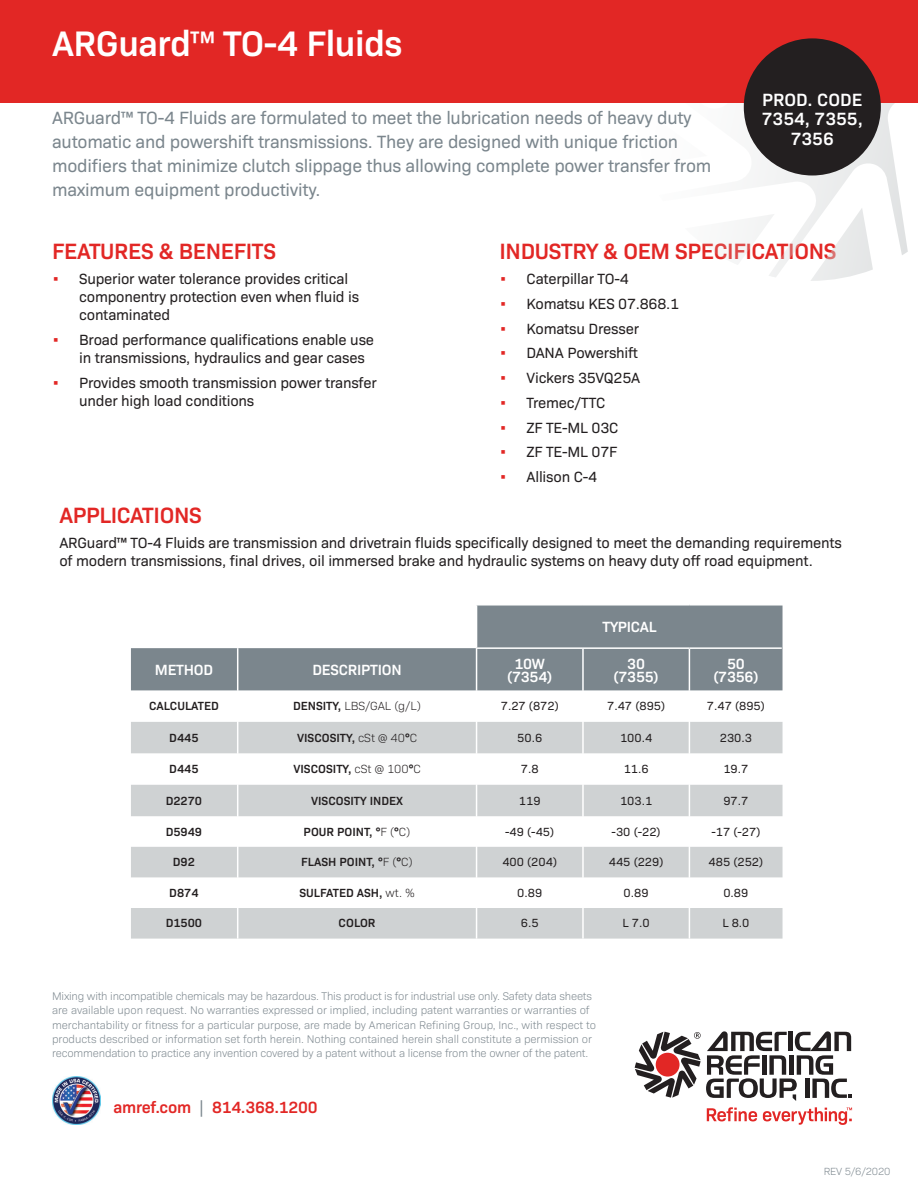
<style>
.page{position:relative;width:918px;height:1188px;background:#fff}
.page>*{position:absolute;margin:0;border:0;box-sizing:border-box;transform-origin:0 0}
.t1{font:600 36px "Bio Sans";letter-spacing:-.015em;color:#fff}
.t2{font:600 22.5px "Bio Sans";letter-spacing:-.015em;color:#e22725}
.t3{font:18px/24px "Bio Sans";letter-spacing:-.015em;color:#7b868d}
.t4{font:600 18px/19.5px "Bio Sans";color:#fff;text-align:center}
.t5{font:600 16.5px "Bio Sans";letter-spacing:-.015em;color:#e22725}
.t6{font:15px/18px "Bio Sans";letter-spacing:-.015em;color:#231f20}
.t7{font:600 15px/13.5px "Bio Sans";letter-spacing:-.015em;color:#fff;text-align:center}
.t8{font:600 12px "Bio Sans";color:#231f20}
.t9{font:12px "Bio Sans";color:#231f20}
.t10{font:300 12px "Bio Sans";color:#231f20}
.t11{font:300 11.25px/14.2px "Bio Sans";letter-spacing:-.005em;color:#7b868d}
.t12{font:300 10.5px "Bio Sans";letter-spacing:-.015em;color:#7b868d}
.s1{font-weight:400}
.s2{font-weight:600;color:#e22725}
.s3{font-weight:600}
.s4{font-weight:300}
.s5{font-weight:400;color:#7b868d}
</style>
<div class="page">
<svg style="left:635px;top:1031px;width:217px;height:70px"></svg>
<svg style="left:707px;top:1107px;width:145px;height:18px"></svg>
<svg style="left:638px;top:102px;width:276px;height:175px"></svg>
<svg style="left:810px;top:208px;width:63px;height:73px"></svg>
<svg style="left:685px;top:214px;width:90px;height:51px"></svg>
<img style="left:52px;top:1076px;width:49px;height:49px">
<div style="left:0;top:0;width:918px;height:102px;background:#e22725"></div>
<div style="left:744px;top:38px;width:137px;height:137px;background:#231f20;border-radius:50%"></div>
<svg style="left:131px;top:606px;width:652px;height:84px;fill:#7b868d"></svg>
<svg style="left:131px;top:722px;width:652px;height:217px;fill:#cfd2d3"></svg>
<hr style="left:476px;top:606px;width:1px;height:41px;background:#fff">
<hr style="left:237px;top:648px;width:1px;height:42px;background:#fff">
<hr style="left:476px;top:649px;width:1px;height:41px;background:#fff">
<hr style="left:582px;top:649px;width:2px;height:41px;background:#fff">
<hr style="left:689px;top:649px;width:1px;height:41px;background:#fff">
<hr style="left:237px;top:722px;width:1px;height:31px;background:#fff">
<hr style="left:476px;top:722px;width:1px;height:31px;background:#fff">
<hr style="left:582px;top:722px;width:2px;height:31px;background:#fff">
<hr style="left:689px;top:722px;width:1px;height:31px;background:#fff">
<hr style="left:237px;top:753px;width:1px;height:32px;background:#fff">
<hr style="left:476px;top:753px;width:1px;height:32px;background:#fff">
<hr style="left:582px;top:753px;width:2px;height:32px;background:#fff">
<hr style="left:689px;top:753px;width:1px;height:32px;background:#fff">
<hr style="left:237px;top:785px;width:1px;height:31px;background:#fff">
<hr style="left:476px;top:785px;width:1px;height:31px;background:#fff">
<hr style="left:582px;top:785px;width:2px;height:31px;background:#fff">
<hr style="left:689px;top:785px;width:1px;height:31px;background:#fff">
<hr style="left:237px;top:816px;width:1px;height:31px;background:#fff">
<hr style="left:476px;top:816px;width:1px;height:31px;background:#fff">
<hr style="left:582px;top:816px;width:2px;height:31px;background:#fff">
<hr style="left:689px;top:816px;width:1px;height:31px;background:#fff">
<hr style="left:237px;top:847px;width:1px;height:30px;background:#fff">
<hr style="left:476px;top:847px;width:1px;height:30px;background:#fff">
<hr style="left:582px;top:847px;width:2px;height:30px;background:#fff">
<hr style="left:689px;top:847px;width:1px;height:30px;background:#fff">
<hr style="left:237px;top:877px;width:1px;height:31px;background:#fff">
<hr style="left:476px;top:877px;width:1px;height:31px;background:#fff">
<hr style="left:582px;top:877px;width:2px;height:31px;background:#fff">
<hr style="left:689px;top:877px;width:1px;height:31px;background:#fff">
<hr style="left:237px;top:908px;width:1px;height:31px;background:#fff">
<hr style="left:476px;top:908px;width:1px;height:31px;background:#fff">
<hr style="left:582px;top:908px;width:2px;height:31px;background:#fff">
<hr style="left:689px;top:908px;width:1px;height:31px;background:#fff">
<hr style="left:476px;top:647px;width:107px;height:2px;background:#fff">
<hr style="left:583px;top:647px;width:106px;height:2px;background:#fff">
<hr style="left:689px;top:647px;width:93px;height:2px;background:#fff">
<h1 class="t1" style="left:52px;top:16px;width:352px">ARGuard<span class="s1">™</span> TO-4 Fluids</h1>
<p class="t3" style="left:52px;top:105px;width:661px">ARGuard™ TO-4 Fluids are formulated to meet the lubrication needs of heavy duty automatic and powershift transmissions. They are designed with unique friction modifiers that minimize clutch slippage thus allowing complete power transfer from maximum equipment productivity.</p>
<p class="t4" style="left:762px;top:88px;width:103px">PROD. CODE<br>7354, 7355,<br>7356</p>
<h2 class="t2" style="left:52px;top:235px;width:225px">FEATURES &amp; BENEFITS</h2>
<p class="t6" style="left:79px;top:269px;width:282px;text-indent:-27px"><span class="s2">•</span> Superior water tolerance provides critical componentry protection even when fluid is contaminated</p>
<p class="t6" style="left:79px;top:329px;width:297px;text-indent:-27px"><span class="s2">•</span> Broad performance qualifications enable use in transmissions, hydraulics and gear cases</p>
<p class="t6" style="left:79px;top:372px;width:299px;text-indent:-27px"><span class="s2">•</span> Provides smooth transmission power transfer under high load conditions</p>
<h2 class="t2" style="left:500px;top:235px;width:339px">INDUSTRY &amp; OEM SPECIFICATIONS</h2>
<p class="t6" style="left:500px;top:269px;width:131px"><span class="s2">•</span> Caterpillar TO-4</p>
<p class="t6" style="left:500px;top:293px;width:181px"><span class="s2">•</span> Komatsu KES 07.868.1</p>
<p class="t6" style="left:500px;top:318px;width:141px"><span class="s2">•</span> Komatsu Dresser</p>
<p class="t6" style="left:500px;top:343px;width:140px"><span class="s2">•</span> DANA Powershift</p>
<p class="t6" style="left:500px;top:368px;width:142px"><span class="s2">•</span> Vickers 35VQ25A</p>
<p class="t6" style="left:500px;top:392px;width:107px"><span class="s2">•</span> Tremec/TTC</p>
<p class="t6" style="left:500px;top:417px;width:120px"><span class="s2">•</span> ZF TE-ML 03C</p>
<p class="t6" style="left:500px;top:442px;width:119px"><span class="s2">•</span> ZF TE-ML 07F</p>
<p class="t6" style="left:500px;top:467px;width:99px"><span class="s2">•</span> Allison C-4</p>
<h2 class="t2" style="left:59px;top:498px;width:144px">APPLICATIONS</h2>
<p class="t6" style="left:59px;top:532px;width:784px">ARGuard™ TO-4 Fluids are transmission and drivetrain fluids specifically designed to meet the demanding requirements of modern transmissions, final drives, oil immersed brake and hydraulic systems on heavy duty off road equipment.</p>
<p class="t7" style="left:602px;top:619px;width:56px">TYPICAL</p>
<p class="t7" style="left:155px;top:662px;width:60px">METHOD</p>
<p class="t7" style="left:312px;top:662px;width:91px">DESCRIPTION</p>
<p class="t7" style="left:507px;top:655px;width:47px">10W (7354)</p>
<p class="t7" style="left:614px;top:655px;width:47px">30 (7355)</p>
<p class="t7" style="left:713px;top:655px;width:47px">50 (7356)</p>
<p class="t8" style="left:149px;top:697px;width:71px">CALCULATED</p>
<p class="t10" style="left:293px;top:698px;width:129px"><span class="s3">DENSITY,</span> LBS/GAL (g/L)</p>
<p class="t9" style="left:501px;top:697px;width:59px">7.27 (872)</p>
<p class="t9" style="left:607px;top:697px;width:59px">7.47 (895)</p>
<p class="t9" style="left:707px;top:697px;width:59px">7.47 (895)</p>
<p class="t8" style="left:169px;top:729px;width:31px">D445</p>
<p class="t8" style="left:297px;top:729px;width:122px">VISCOSITY, <span class="s4">cSt @ 40</span>°<span class="s4">C</span></p>
<p class="t9" style="left:517px;top:729px;width:27px">50.6</p>
<p class="t9" style="left:620px;top:729px;width:34px">100.4</p>
<p class="t9" style="left:720px;top:729px;width:34px">230.3</p>
<p class="t8" style="left:169px;top:760px;width:31px">D445</p>
<p class="t8" style="left:293px;top:760px;width:129px">VISCOSITY, <span class="s4">cSt @ 100</span>°<span class="s4">C</span></p>
<p class="t9" style="left:521px;top:760px;width:19px">7.8</p>
<p class="t9" style="left:624px;top:760px;width:27px">11.6</p>
<p class="t9" style="left:723px;top:760px;width:27px">19.7</p>
<p class="t8" style="left:166px;top:791px;width:38px">D2270</p>
<p class="t8" style="left:311px;top:791px;width:94px">VISCOSITY INDEX</p>
<p class="t9" style="left:519px;top:792px;width:23px">119</p>
<p class="t9" style="left:620px;top:792px;width:34px">103.1</p>
<p class="t9" style="left:723px;top:792px;width:27px">97.7</p>
<p class="t8" style="left:166px;top:822px;width:38px">D5949</p>
<p class="t8" style="left:304px;top:822px;width:108px">POUR POINT, °<span class="s4">F (</span>°<span class="s4">C)</span></p>
<p class="t9" style="left:505px;top:823px;width:51px">-49 (-45)</p>
<p class="t9" style="left:612px;top:823px;width:51px">-30 (-22)</p>
<p class="t9" style="left:711px;top:823px;width:51px">-17 (-27)</p>
<p class="t8" style="left:173px;top:853px;width:24px">D92</p>
<p class="t8" style="left:301px;top:853px;width:113px">FLASH POINT, °<span class="s4">F (</span>°<span class="s4">C)</span></p>
<p class="t9" style="left:502px;top:853px;width:56px">400 (204)</p>
<p class="t9" style="left:609px;top:853px;width:56px">445 (229)</p>
<p class="t9" style="left:709px;top:853px;width:56px">485 (252)</p>
<p class="t8" style="left:169px;top:884px;width:31px">D874</p>
<p class="t8" style="left:300px;top:884px;width:117px">SULFATED ASH, <span class="s4">wt. %</span></p>
<p class="t9" style="left:517px;top:884px;width:27px">0.89</p>
<p class="t9" style="left:624px;top:884px;width:27px">0.89</p>
<p class="t9" style="left:723px;top:884px;width:27px">0.89</p>
<p class="t8" style="left:166px;top:914px;width:38px">D1500</p>
<p class="t8" style="left:339px;top:914px;width:38px">COLOR</p>
<p class="t9" style="left:521px;top:914px;width:19px">6.5</p>
<p class="t9" style="left:623px;top:914px;width:29px">L 7.0</p>
<p class="t9" style="left:722px;top:914px;width:29px">L 8.0</p>
<p class="t11" style="left:52px;top:988px;width:546px">Mixing with incompatible chemicals may be hazardous. This product is for industrial use only. Safety data sheets are available upon request. No warranties expressed or implied, including patent warranties or warranties of merchantability or fitness for a particular purpose, are made by American Refining Group, Inc., with respect to products described or information set forth herein. Nothing contained herein shall constitute a permission or recommendation to practice any invention covered by a patent without a license from the owner of the patent.</p>
<p class="t5" style="left:113px;top:1095px;width:206px">amref.com <span class="s5">|</span> 814.368.1200</p>
<p class="t12" style="left:824px;top:1164px;width:68px">REV 5/6/2020</p>
</div>
